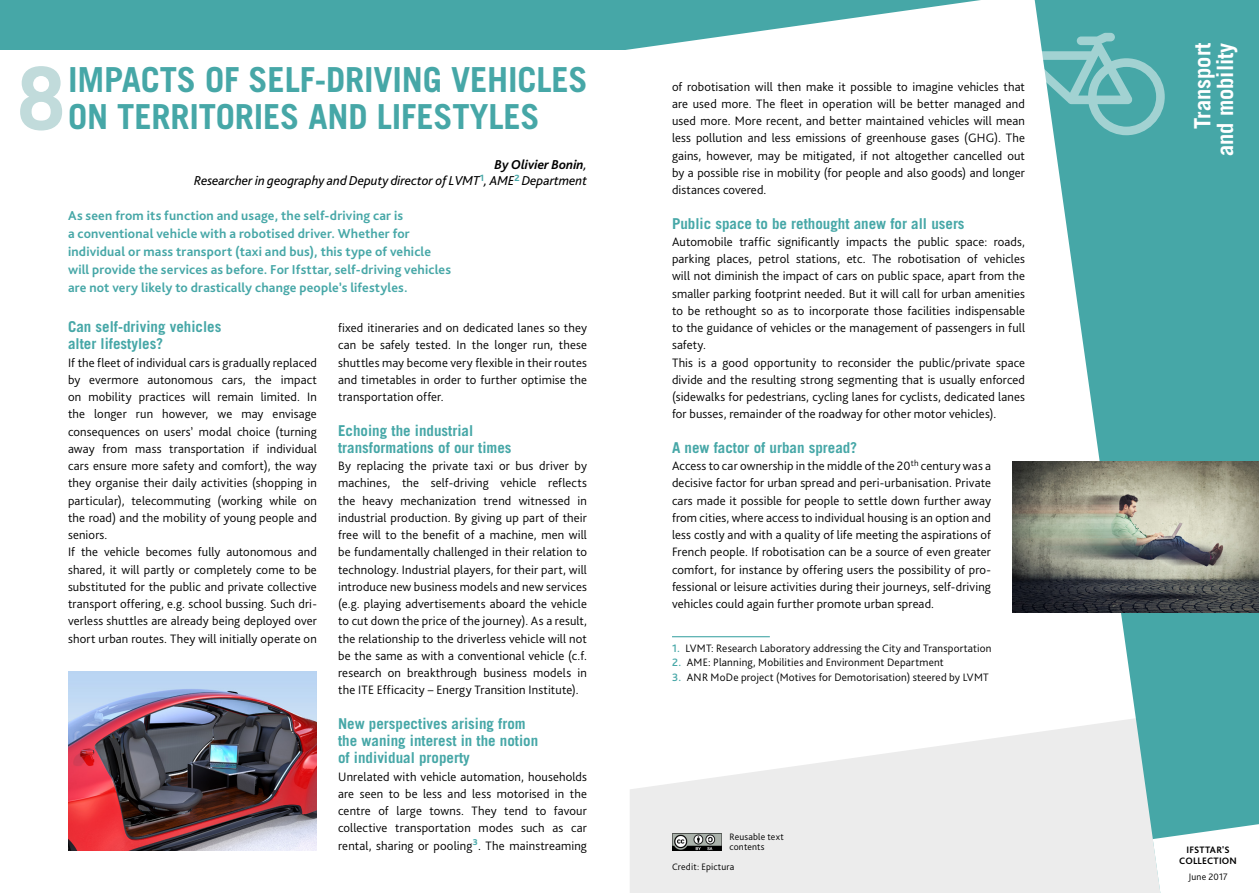
<style>
.page{position:relative;width:1259px;height:893px;background:#fff}
.page>*{position:absolute;margin:0;border:0;box-sizing:border-box;transform-origin:0 0}
.t1{font:700 86.85px "Trade Gothic LT Std";color:#c1dbdb}
.t2{font:700 34.5px "Trade Gothic LT Std";letter-spacing:-.005em;color:#46a7a7}
.t3{font:700 22.5px/22.5px "Trade Gothic LT Std";color:#fff;text-align:right}
.t4{font:700 15px/17.2px "Trade Gothic LT Std";color:#46a7a7}
.t5{font:700 13.5px/18px "Bliss Pro";letter-spacing:.01em;color:#46a7a7}
.t6{font:italic 13.5px/16.5px "Bliss Pro";color:#000;text-align:right}
.t7{font:300 12.75px/17.2px "Bliss Pro";letter-spacing:.01em;color:#000;text-align:justify}
.t8{font:300 11.25px "Bliss Pro";letter-spacing:.015em;color:#000}
.t9{font:300 9.75px/10.5px "Bliss Pro";letter-spacing:.015em;color:#000}
.t10{font:700 9.75px/11.2px "Bliss Pro";letter-spacing:.02em;color:#000;text-align:center}
.s1{font-weight:700}
.s2{font-weight:500;color:#46a7a7}
</style>
<div class="page">
<svg style="left:630px;top:733px;width:403px;height:160px;fill:#ececec"></svg>
<svg style="left:1033px;top:0;width:226px;height:893px;fill:#46a7a7"></svg>
<svg style="left:0;top:0;width:1064px;height:145px"></svg>
<svg style="left:1019px;top:33px;width:145px;height:102px"></svg>
<svg style="left:1152px;top:821px;width:107px;height:72px"></svg>
<div style="left:1181px;top:0;width:78px;height:170px;background:#46a7a7"></div>
<img style="left:672px;top:833px;width:49px;height:17px">
<hr style="left:672px;top:636px;width:98px;height:1px;background:#46a7a7">
<div style="left:0;top:50px;width:629px;height:109px;background:#fff"></div>
<img style="left:68px;top:672px;width:249px;height:178px">
<img style="left:1012px;top:461px;width:247px;height:152px">
<h1 class="t1" style="left:17px;top:45px;width:50px">8</h1>
<h2 class="t2" style="left:68px;top:58px;width:521px">IMPACTS OF SELF-DRIVING VEHICLES</h2>
<h2 class="t2" style="left:68px;top:96px;width:473px">ON TERRITORIES AND LIFESTYLES</h2>
<p class="t6" style="left:194px;top:156px;width:394px"><span class="s1">By Olivier Bonin</span>,<br>Researcher in geography and Deputy director of LVMT<sup>1</sup>, AME<sup>2</sup> Department</p>
<p class="t5" style="left:68px;top:206px;width:384px">As seen from its function and usage, the self-driving car is<br>a conventional vehicle with a robotised driver. Whether for individual or mass transport (taxi and bus), this type of vehicle will provide the services as before. For Ifsttar, self-driving vehicles are not very likely to drastically change people’s lifestyles.</p>
<p class="t4" style="left:68px;top:318px;width:155px">Can self-driving vehicles alter lifestyles?</p>
<p class="t7" style="left:68px;top:353px;width:250px;text-align:left">If the fleet of individual cars is gradually replaced by evermore autonomous cars, the impact on mobility practices will remain limited. In the longer run however, we may envisage consequences on users’ modal choice (turning away from mass transportation if individual cars ensure more safety and comfort), the way they organise their daily activities (shopping in particular), telecommuting (working while on the road) and the mobility of young people and seniors.<br>If the vehicle becomes fully autonomous and shared, it will partly or completely come to be substituted for the public and private collective transport offering, e.g. school bussing. Such dri&shy;verless shuttles are already being deployed over short urban routes. They will initially operate on</p>
<p class="t7" style="left:338px;top:319px;width:250px">fixed itineraries and on dedicated lanes so they can be safely tested. In the longer run, these shuttles may become very flexible in their routes and timetables in order to further optimise the transportation offer.</p>
<p class="t4" style="left:338px;top:421px;width:175px">Echoing the industrial transformations of our times</p>
<p class="t7" style="left:338px;top:457px;width:250px">By replacing the private taxi or bus driver by machines, the self-driving vehicle reflects the heavy mechanization trend witnessed in industrial production. By giving up part of their free will to the benefit of a machine, men will be fundamentally challenged in their relation to technology. Industrial players, for their part, will introduce new business models and new services (e.g. playing advertisements aboard the vehicle to cut down the price of the journey). As a result, the relationship to the driverless vehicle will not be the same as with a conventional vehicle (c.f. research on breakthrough business models in the ITE Efficacity – Energy Transition Institute).</p>
<p class="t4" style="left:338px;top:715px;width:202px">New perspectives arising from the waning interest in the notion of individual property</p>
<p class="t7" style="left:338px;top:767px;width:250px">Unrelated with vehicle automation, households are seen to be less and less motorised in the centre of large towns. They tend to favour collective transportation modes such as car rental, sharing or pooling<sup>3</sup>. The mainstreaming</p>
<p class="t7" style="left:672px;top:77px;width:354px">of robotisation will then make it possible to imagine vehicles that are used more. The fleet in operation will be better managed and used more. More recent, and better maintained vehicles will mean less pollution and less emissions of greenhouse gases (GHG). The gains, however, may be mitigated, if not altogether cancelled out by a possible rise in mobility (for people and also goods) and longer distances covered.</p>
<p class="t4" style="left:672px;top:214px;width:294px">Public space to be rethought anew for all users</p>
<p class="t7" style="left:672px;top:233px;width:354px;text-align:left">Automobile traffic significantly impacts the public space: roads, parking places, petrol stations, etc. The robotisation of vehicles will not diminish the impact of cars on public space, apart from the smaller parking footprint needed. But it will call for urban amenities to be rethought so as to incorporate those facilities indispensable to the guidance of vehicles or the management of passengers in full safety.<br>This is a good opportunity to reconsider the public/private space divide and the resulting strong segmenting that is usually enforced (sidewalks for pedestrians, cycling lanes for cyclists, dedicated lanes for busses, remainder of the roadway for other motor vehicles).</p>
<p class="t4" style="left:672px;top:439px;width:187px">A new factor of urban spread?</p>
<p class="t7" style="left:672px;top:457px;width:320px">Access to car ownership in the middle of the 20<sup>th</sup> century was a decisive factor for urban spread and peri-urbanisation. Private cars made it possible for people to settle down further away from cities, where access to individual housing is an option and less costly and with a quality of life meeting the aspirations of French people. If robotisation can be a source of even greater comfort, for instance by offering users the possibility of pro&shy;fessional or leisure activities during their journeys, self-driving vehicles could again further promote urban spread.</p>
<p class="t8" style="left:672px;top:641px;width:321px"><span class="s2">1.</span> LVMT: Research Laboratory addressing the City and Transportation</p>
<p class="t8" style="left:672px;top:656px;width:273px"><span class="s2">2.</span> AME: Planning, Mobilities and Environment Department</p>
<p class="t8" style="left:672px;top:670px;width:318px"><span class="s2">3.</span> ANR MoDe project (Motives for Demotorisation) steered by LVMT</p>
<p class="t9" style="left:729px;top:831px;width:56px">Reusable text contents</p>
<p class="t9" style="left:672px;top:861px;width:64px">Credit: Epictura</p>
<h3 class="t3" style="left:1191px;top:156px;width:115px;rotate:-90deg">Transport and mobility</h3>
<p class="t10" style="left:1179px;top:844px;width:59px">IFSTTAR'S<br>COLLECTION</p>
<p class="t9" style="left:1188px;top:871px;width:41px">June 2017</p>
</div>
